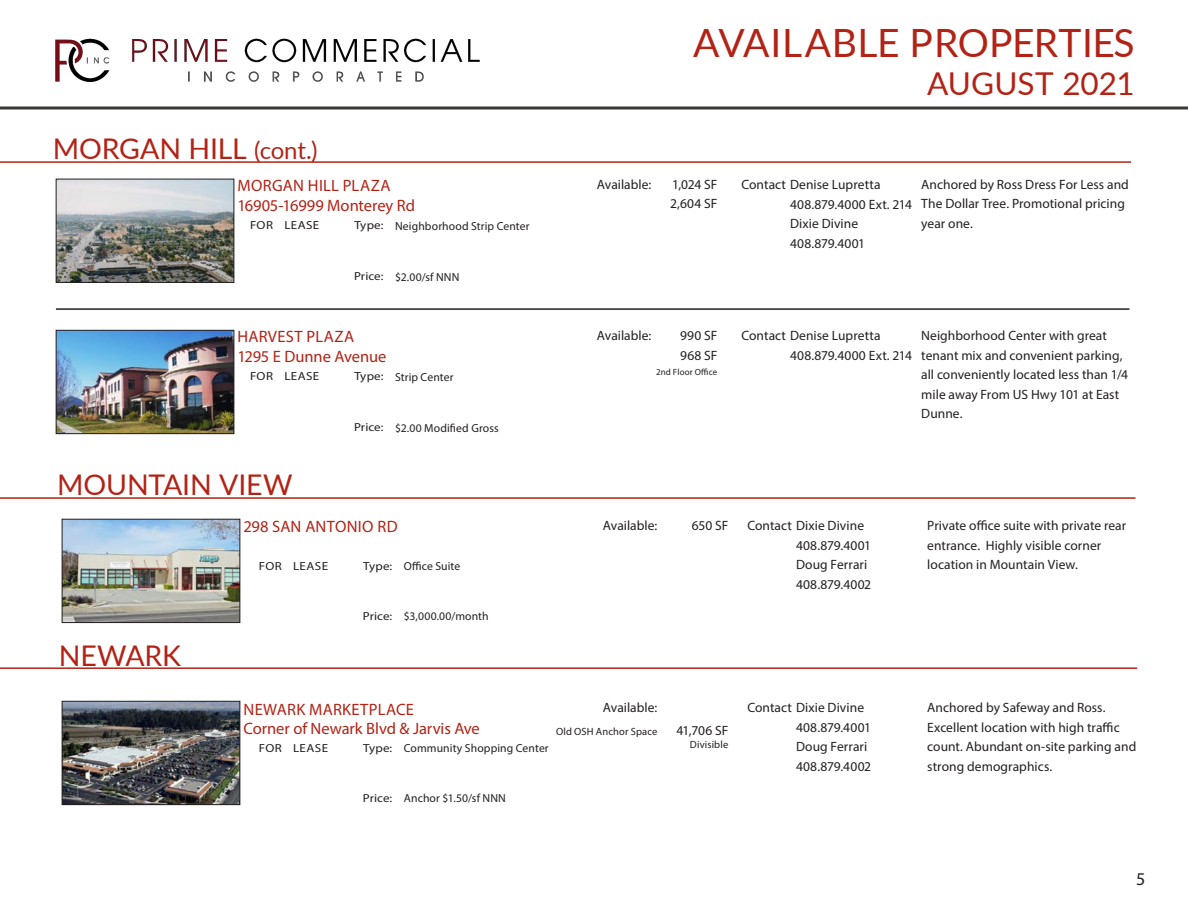
<style>
.page{position:relative;width:1188px;height:918px;background:#fff}
.page>*{position:absolute;margin:0;border:0;box-sizing:border-box;transform-origin:0 0}
.t1{font:39px "Lato";letter-spacing:.005em;color:#b22316}
.t2{font:31.5px "Lato";color:#b22316}
.t3{font:28.5px "Lato";letter-spacing:-.005em;color:#b22316}
.t4{font:18px "Myriad Pro";color:#231f20}
.t5{font:16.5px/19.5px "Myriad Pro";color:#b22316}
.t6{font:13.5px/19.5px "Myriad Pro";letter-spacing:.005em;color:#231f20}
.t7{font:11.7px "Myriad Pro";letter-spacing:.01em;color:#231f20}
.t8{font:11.7px "Myriad Pro";letter-spacing:.01em;color:#231f20;scale:1.11 1}
.t9{font:11.7px "Myriad Pro";letter-spacing:.03em;color:#231f20;scale:1.11 1}
.t10{font:10.5px "Myriad Pro";letter-spacing:.015em;color:#231f20}
.t11{font:9px "Myriad Pro";letter-spacing:.02em;color:#231f20}
.s1{font-size:24px}
</style>
<div class="page">
<img style="left:55px;top:38px;width:425px;height:44px">
<svg style="left:0;top:106px;width:1188px;height:4px"></svg>
<img style="left:58px;top:181px;width:174px;height:100px">
<div style="left:56px;top:179px;width:178px;height:104px;border:1px solid #231f20"></div>
<img style="left:58px;top:332px;width:174px;height:100px">
<div style="left:56px;top:330px;width:178px;height:104px;border:1px solid #231f20"></div>
<hr style="left:56px;top:308px;width:1073px;height:2px;background:#231f20">
<hr style="left:0;top:161px;width:1131px;height:2px;background:#b22316">
<img style="left:64px;top:521px;width:174px;height:100px">
<div style="left:62px;top:519px;width:178px;height:104px;border:1px solid #231f20"></div>
<hr style="left:0;top:497px;width:1136px;height:2px;background:#b22316">
<img style="left:64px;top:703px;width:174px;height:100px">
<div style="left:62px;top:701px;width:178px;height:104px;border:1px solid #231f20"></div>
<hr style="left:0;top:667px;width:1137px;height:2px;background:#b22316">
<h3 class="t3" style="left:53px;top:129px;width:266px">MORGAN HILL <span class="s1">(cont.)</span></h3>
<h1 class="t1" style="left:693px;top:15px;width:443px">AVAILABLE PROPERTIES</h1>
<h2 class="t2" style="left:927px;top:61px;width:209px">AUGUST 2021</h2>
<p class="t5" style="left:237px;top:176px;width:179px">MORGAN HILL PLAZA<br>16905-16999 Monterey Rd</p>
<p class="t6" style="left:597px;top:175px;width:56px">Available:</p>
<p class="t6" style="left:670px;top:175px;width:49px">1,024 SF<br>2,604 SF</p>
<p class="t6" style="left:790px;top:175px;width:124px;text-indent:-49px">Contact Denise Lupretta<br>408.879.4000 Ext. 214<br>Dixie Divine<br>408.879.4001</p>
<p class="t6" style="left:921px;top:174px;width:209px">Anchored by Ross Dress For Less and<br>The Dollar Tree. Promotional pricing year one.</p>
<p class="t9" style="left:250px;top:218px;width:64px">FOR LEASE</p>
<p class="t8" style="left:354px;top:218px;width:28px">Type:</p>
<p class="t7" style="left:395px;top:219px;width:136px">Neighborhood Strip Center</p>
<p class="t7" style="left:395px;top:270px;width:66px">$2.00/sf NNN</p>
<p class="t8" style="left:354px;top:269px;width:28px">Price:</p>
<p class="t5" style="left:237px;top:327px;width:150px">HARVEST PLAZA<br>1295 E Dunne Avenue</p>
<p class="t6" style="left:597px;top:326px;width:56px">Available:</p>
<p class="t6" style="left:680px;top:326px;width:39px">990 SF<br>968 SF</p>
<p class="t11" style="left:656px;top:366px;width:63px">2nd Floor Office</p>
<p class="t9" style="left:250px;top:369px;width:64px">FOR LEASE</p>
<p class="t8" style="left:354px;top:369px;width:28px">Type:</p>
<p class="t7" style="left:395px;top:370px;width:60px">Strip Center</p>
<p class="t7" style="left:395px;top:421px;width:105px">$2.00 Modified Gross</p>
<p class="t8" style="left:354px;top:420px;width:28px">Price:</p>
<h3 class="t3" style="left:57px;top:465px;width:237px">MOUNTAIN VIEW</h3>
<p class="t6" style="left:790px;top:326px;width:124px;text-indent:-49px">Contact Denise Lupretta<br>408.879.4000 Ext. 214</p>
<p class="t6" style="left:921px;top:326px;width:208px">Neighborhood Center with great tenant mix and convenient parking, all conveniently located less than 1/4 mile away From US Hwy 101 at East<br>Dunne.</p>
<h3 class="t3" style="left:59px;top:635px;width:124px">NEWARK</h3>
<p class="t5" style="left:243px;top:517px;width:156px">298 SAN ANTONIO RD</p>
<p class="t9" style="left:259px;top:558px;width:64px">FOR LEASE</p>
<p class="t8" style="left:363px;top:558px;width:28px">Type:</p>
<p class="t7" style="left:404px;top:559px;width:58px">Office Suite</p>
<p class="t8" style="left:363px;top:609px;width:28px">Price:</p>
<p class="t7" style="left:404px;top:609px;width:86px">$3,000.00/month</p>
<p class="t6" style="left:603px;top:516px;width:56px">Available:</p>
<p class="t6" style="left:692px;top:516px;width:38px">650 SF</p>
<p class="t6" style="left:796px;top:516px;width:77px;text-indent:-49px">Contact Dixie Divine<br>408.879.4001<br>Doug Ferrari<br>408.879.4002</p>
<p class="t6" style="left:927px;top:516px;width:201px">Private office suite with private rear entrance. Highly visible corner location in Mountain View.</p>
<p class="t6" style="left:603px;top:698px;width:56px">Available:</p>
<p class="t10" style="left:556px;top:725px;width:103px">Old OSH Anchor Space</p>
<p class="t6" style="left:676px;top:720px;width:53px">41,706 SF</p>
<p class="t10" style="left:690px;top:738px;width:40px">Divisible</p>
<p class="t5" style="left:243px;top:699px;width:238px">NEWARK MARKETPLACE<br>Corner of Newark Blvd &amp; Jarvis Ave</p>
<p class="t9" style="left:259px;top:741px;width:64px">FOR LEASE</p>
<p class="t8" style="left:363px;top:741px;width:28px">Type:</p>
<p class="t7" style="left:404px;top:741px;width:146px">Community Shopping Center</p>
<p class="t7" style="left:404px;top:791px;width:103px">Anchor $1.50/sf NNN</p>
<p class="t8" style="left:363px;top:791px;width:28px">Price:</p>
<p class="t6" style="left:796px;top:698px;width:77px;text-indent:-49px">Contact Dixie Divine<br>408.879.4001<br>Doug Ferrari<br>408.879.4002</p>
<p class="t6" style="left:927px;top:698px;width:211px">Anchored by Safeway and Ross.<br>Excellent location with high traffic count. Abundant on-site parking and strong demographics.</p>
<h3 class="t4" style="left:1136px;top:868px;width:11px">5</h3>
</div>
